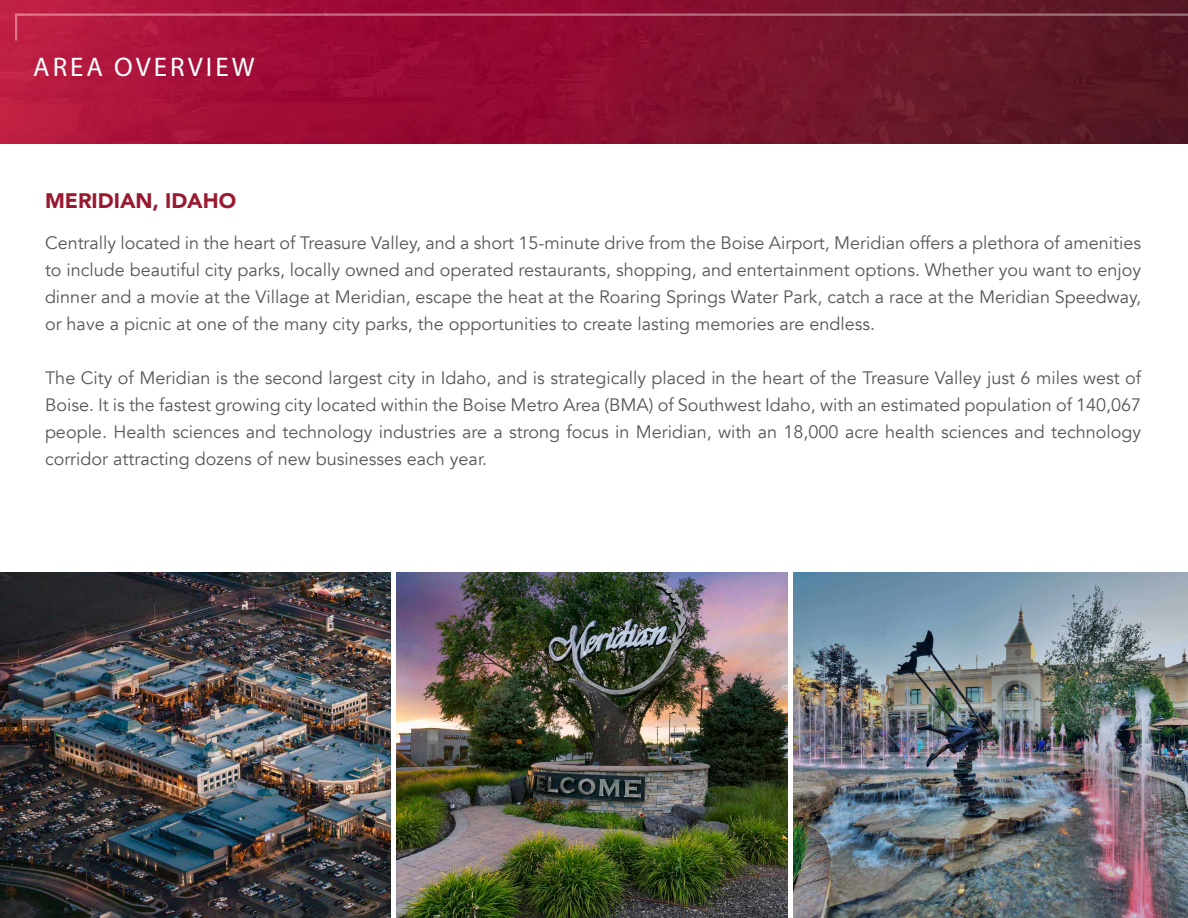
<style>
.page{position:relative;width:1188px;height:918px;background:#fff}
.page>*{position:absolute;margin:0;border:0;box-sizing:border-box;transform-origin:0 0}
.Title_text{font:27px "Myriad Pro";letter-spacing:.11em;color:#fff}
.t1{font:900 21px "Avenir";color:#981a31}
.t2{font:18px/27px "Avenir";color:#57585a;text-align:justify}
</style>
<div class="page">
<img style="left:0;top:0;width:1188px;height:144px">
<svg style="left:14px;top:12px;width:1174px;height:30px;background:#8c1837"></svg>
<img style="left:794px;top:573px;width:394px;height:345px">
<img style="left:396px;top:573px;width:392px;height:345px">
<img style="left:0;top:573px;width:390px;height:345px">
<p class="Title_text" style="left:33px;top:50px;width:223px">AREA OVERVIEW</p>
<p class="t1" style="left:45px;top:183px;width:193px">MERIDIAN, IDAHO</p>
<p class="t2" style="left:45px;top:230px;width:1098px">Centrally located in the heart of Treasure Valley, and a short 15-minute drive from the Boise Airport, Meridian offers a plethora of amenities to include beautiful city parks, locally owned and operated restaurants, shopping, and entertainment options. Whether you want to enjoy dinner and a movie at the Village at Meridian, escape the heat at the Roaring Springs Water Park, catch a race at the Meridian Speedway, or have a picnic at one of the many city parks, the opportunities to create lasting memories are endless.</p>
<p class="t2" style="left:45px;top:365px;width:1098px">The City of Meridian is the second largest city in Idaho, and is strategically placed in the heart of the Treasure Valley just 6 miles west of Boise. It is the fastest growing city located within the Boise Metro Area (BMA) of Southwest Idaho, with an estimated population of 140,067 people. Health sciences and technology industries are a strong focus in Meridian, with an 18,000 acre health sciences and technology corridor attracting dozens of new businesses each year.</p>
</div>
